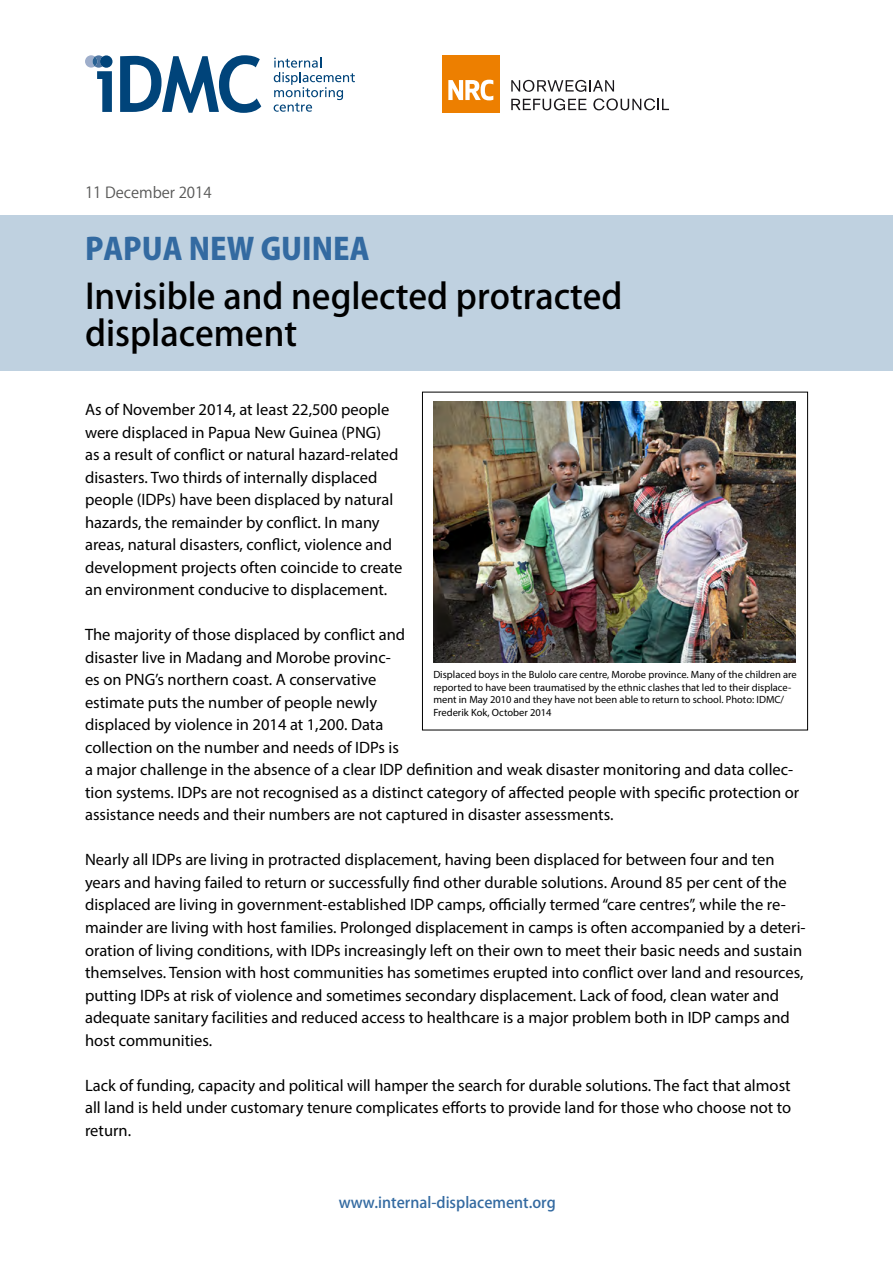
<style>
.page{position:relative;width:893px;height:1263px;background:#fff}
.page>*{position:absolute;margin:0;border:0;box-sizing:border-box;transform-origin:0 0}
.t1{font:500 34.5px/37.5px "Koz Go Pro";color:#000}
.t2{font:800 30px "Koz Go Pro";color:#336aa1}
.t3{font:16.5px/22.5px "Myriad Pro";color:#000}
.t4{font:500 15px "Koz Go Pro";color:#336aa1}
.t5{font:15px "Koz Go Pro";color:#575756}
.t6{font:10.5px/12.6px "Myriad Pro";color:#000}
.s1{font-size:15.45px}
</style>
<div class="page">
<div style="left:442px;top:55px;width:58px;height:58px;background:#ed7f00"></div>
<svg style="left:448px;top:80px;width:45px;height:20px"></svg>
<svg style="left:511px;top:80px;width:103px;height:12px"></svg>
<svg style="left:511px;top:98px;width:75px;height:12px"></svg>
<svg style="left:593px;top:98px;width:76px;height:12px"></svg>
<svg style="left:120px;top:55px;width:141px;height:58px"></svg>
<svg style="left:274px;top:57px;width:81px;height:55px"></svg>
<svg style="left:85px;top:55px;width:27px;height:57px"></svg>
<div style="left:0;top:215px;width:893px;height:155px;background:#bfd1e0"></div>
<div style="left:422px;top:392px;width:386px;height:338px;border:1px solid #000"></div>
<img style="left:433px;top:401px;width:362px;height:262px">
<p class="t5" style="left:85px;top:182px;width:128px"><span class="s1">11</span> December 20<span class="s1">1</span>4</p>
<h2 class="t2" style="left:85px;top:230px;width:286px">PAPUA NEW GUINEA</h2>
<h1 class="t1" style="left:85px;top:279px;width:539px">Invisible and neglected protracted displacement</h1>
<p class="t3" style="left:85px;top:398px;width:319px">As of November 2014, at least 22,500 people were displaced in Papua New Guinea (PNG)<br>as a result of conflict or natural hazard-related disasters. Two thirds of internally displaced people (IDPs) have been displaced by natural hazards, the remainder by conflict. In many areas, natural disasters, conflict, violence and development projects often coincide to create an environment conducive to displacement.</p>
<p class="t3" style="left:85px;top:623px;width:716px">The majority of those displaced by conflict and<br>disaster live in Madang and Morobe provinc-<br>es on PNG’s northern coast. A conservative<br>estimate puts the number of people newly<br>displaced by violence in 2014 at 1,200. Data<br>collection on the number and needs of IDPs is<br>a major challenge in the absence of a clear IDP definition and weak disaster monitoring and data collec&shy;tion systems. IDPs are not recognised as a distinct category of affected people with specific protection or assistance needs and their numbers are not captured in disaster assessments.</p>
<p class="t3" style="left:85px;top:848px;width:722px">Nearly all IDPs are living in protracted displacement, having been displaced for between four and ten years and having failed to return or successfully find other durable solutions. Around 85 per cent of the displaced are living in government-established IDP camps, officially termed “care centres”, while the re&shy;mainder are living with host families. Prolonged displacement in camps is often accompanied by a deteri&shy;oration of living conditions, with IDPs increasingly left on their own to meet their basic needs and sustain themselves. Tension with host communities has sometimes erupted into conflict over land and resources, putting IDPs at risk of violence and sometimes secondary displacement. Lack of food, clean water and adequate sanitary facilities and reduced access to healthcare is a major problem both in IDP camps and host communities.</p>
<p class="t3" style="left:85px;top:1073px;width:708px;text-align:justify">Lack of funding, capacity and political will hamper the search for durable solutions. The fact that almost all land is held under customary tenure complicates efforts to provide land for those who choose not to return.</p>
<p class="t6" style="left:433px;top:668px;width:365px">Displaced boys in the Bulolo care centre, Morobe province. Many of the children are reported to have been traumatised by the ethnic clashes that led to their displace&shy;ment in May 2010 and they have not been able to return to school. Photo: IDMC/ Frederik Kok, October 2014</p>
<p class="t4" style="left:339px;top:1192px;width:218px">www.internal-displacement.org</p>
</div>
